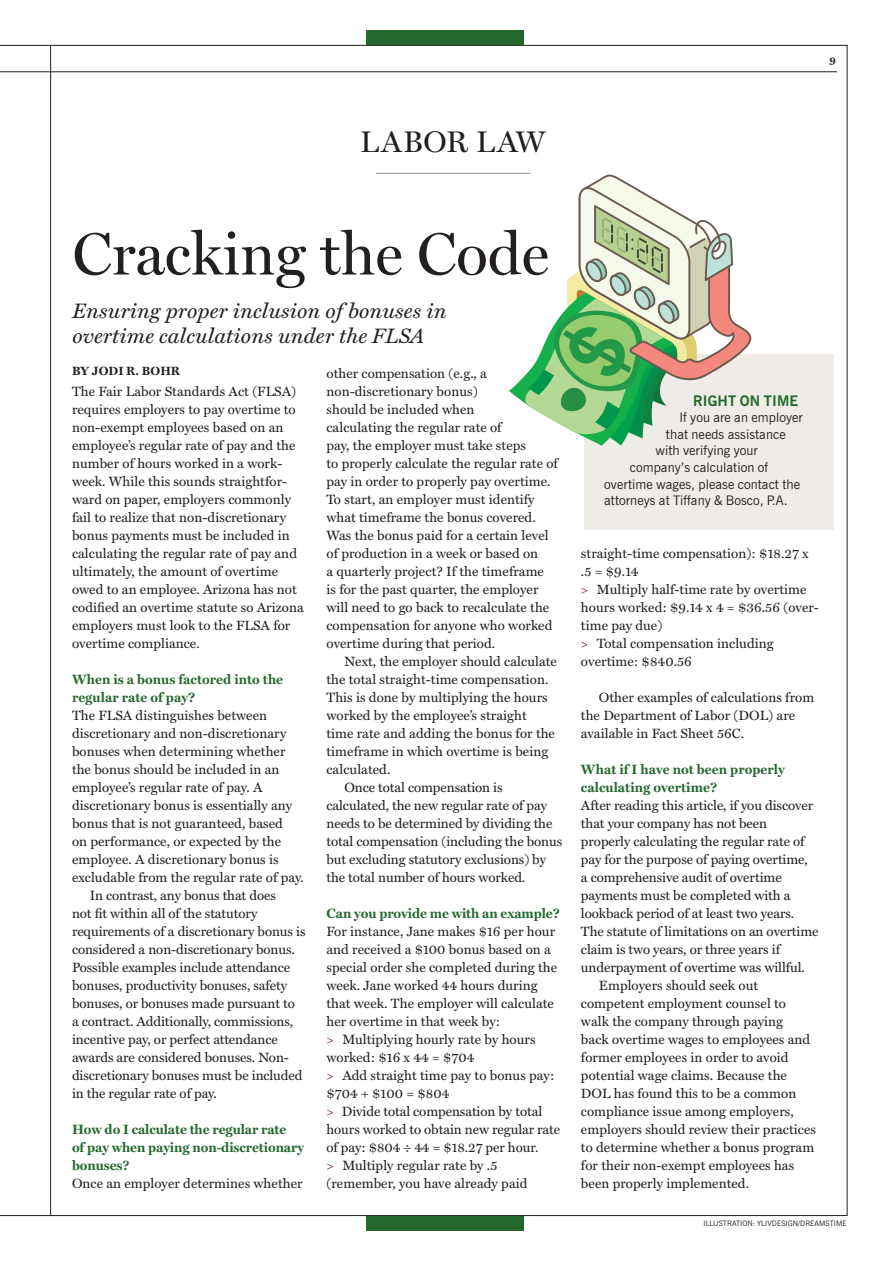
<style>
.page{position:relative;width:891px;height:1269px;background:#fff}
.page>*{position:absolute;margin:0;border:0;box-sizing:border-box;transform-origin:0 0}
.t1{font:60.15px "Miller Display";color:#231f20}
.t2{font:30px "Miller Display";letter-spacing:.03em;color:#231f20}
.t3{font:italic 21px/25.5px "Miller Text";letter-spacing:.01em;color:#231f20}
.t4{font:700 14.55px "News Gothic BT";letter-spacing:.005em;color:#24682c}
.t5{font:13.5px/18px "Miller Text";letter-spacing:.005em;color:#231f20}
.t6{font:700 13.5px/18px "Miller Text";letter-spacing:-.005em;color:#24682c}
.t7{font:13.2px "News Gothic BT";letter-spacing:.005em;color:#231f20}
.t8{font:700 12px "Miller Text";letter-spacing:.005em;color:#231f20}
.t9{font:700 10.5px "Miller Text";color:#231f20}
.t10{font:7.5px "News Gothic BT";letter-spacing:.005em;color:#231f20}
.s1{font-size:12.75px;color:#7d1937}
</style>
<div class="page">
<div style="left:584px;top:354px;width:249px;height:176px;background:#efebe7"></div>
<svg style="left:509px;top:175px;width:242px;height:271px"></svg>
<div style="left:367px;top:30px;width:157px;height:15px;background:#24682c"></div>
<div style="left:367px;top:1216px;width:157px;height:15px;background:#24682c"></div>
<hr style="left:0;top:45px;width:848px;height:1px;background:#231f20">
<hr style="left:847px;top:45px;width:1px;height:1171px;background:#231f20">
<hr style="left:50px;top:45px;width:1px;height:1171px;background:#231f20">
<hr style="left:0;top:1215px;width:848px;height:1px;background:#231f20">
<hr style="left:0;top:72px;width:837px;height:1px;background:#231f20">
<hr style="left:376px;top:173px;width:154px;height:1px;background:#8d8f92">
<h2 class="t2" style="left:360px;top:124px;width:187px">LABOR LAW</h2>
<p class="t9" style="left:830px;top:54px;width:8px">9</p>
<h1 class="t1" style="left:72px;top:219px;width:478px">Cracking the Code</h1>
<h3 class="t3" style="left:72px;top:298px;width:376px">Ensuring proper inclusion of bonuses in overtime calculations under the FLSA</h3>
<p class="t8" style="left:72px;top:364px;width:110px">BY JODI R. BOHR</p>
<p class="t5" style="left:72px;top:383px;width:233px">The Fair Labor Standards Act (FLSA) requires employers to pay overtime to non-exempt employees based on an employee’s regular rate of pay and the number of hours worked in a work&shy;week. While this sounds straightfor&shy;ward on paper, employers commonly fail to realize that non-discretionary bonus payments must be included in calculating the regular rate of pay and ultimately, the amount of overtime owed to an employee. Arizona has not codified an overtime statute so Arizona employers must look to the FLSA for overtime compliance.</p>
<p class="t6" style="left:72px;top:671px;width:213px">When is a bonus factored into the regular rate of pay?</p>
<p class="t5" style="left:72px;top:707px;width:197px">The FLSA distinguishes between</p>
<p class="t5" style="left:72px;top:725px;width:216px">discretionary and non-discretionary</p>
<p class="t5" style="left:72px;top:743px;width:215px">bonuses when determining whether</p>
<p class="t5" style="left:72px;top:761px;width:209px">the bonus should be included in an</p>
<p class="t5" style="left:72px;top:779px;width:192px">employee’s regular rate of pay. A</p>
<p class="t5" style="left:72px;top:797px;width:222px">discretionary bonus is essentially any</p>
<p class="t5" style="left:72px;top:815px;width:212px">bonus that is not guaranteed, based</p>
<p class="t5" style="left:72px;top:833px;width:211px">on performance, or expected by the</p>
<p class="t5" style="left:72px;top:851px;width:208px">employee. A discretionary bonus is</p>
<p class="t5" style="left:72px;top:869px;width:233px">excludable from the regular rate of pay.</p>
<p class="t5" style="left:90px;top:887px;width:187px">In contrast, any bonus that does</p>
<p class="t5" style="left:72px;top:905px;width:187px">not fit within all of the statutory</p>
<p class="t5" style="left:72px;top:923px;width:235px">requirements of a discretionary bonus is</p>
<p class="t5" style="left:72px;top:941px;width:224px">considered a non-discretionary bonus.</p>
<p class="t5" style="left:72px;top:959px;width:220px">Possible examples include attendance</p>
<p class="t5" style="left:72px;top:977px;width:217px">bonuses, productivity bonuses, safety</p>
<p class="t5" style="left:72px;top:995px;width:224px">bonuses, or bonuses made pursuant to</p>
<p class="t5" style="left:72px;top:1013px;width:223px">a contract. Additionally, commissions,</p>
<p class="t5" style="left:72px;top:1031px;width:207px">incentive pay, or perfect attendance</p>
<p class="t5" style="left:72px;top:1049px;width:218px">awards are considered bonuses. Non-</p>
<p class="t5" style="left:72px;top:1067px;width:232px">discretionary bonuses must be included</p>
<p class="t5" style="left:72px;top:1085px;width:146px">in the regular rate of pay.</p>
<p class="t6" style="left:72px;top:1121px;width:234px">How do I calculate the regular rate<br>of pay when paying non-discretionary bonuses?</p>
<p class="t5" style="left:72px;top:1175px;width:232px">Once an employer determines whether</p>
<p class="t5" style="left:327px;top:365px;width:233px">other compensation (e.g., a non-discretionary bonus)<br>should be included when<br>calculating the regular rate of<br>pay, the employer must take steps<br>to properly calculate the regular rate of pay in order to properly pay overtime.<br>To start, an employer must identify what timeframe the bonus covered.<br>Was the bonus paid for a certain level of production in a week or based on<br>a quarterly project? If the timeframe<br>is for the past quarter, the employer will need to go back to recalculate the compensation for anyone who worked overtime during that period.</p>
<p class="t5" style="left:344px;top:652px;width:214px">Next, the employer should calculate</p>
<p class="t5" style="left:327px;top:670px;width:223px">the total straight-time compensation.</p>
<p class="t5" style="left:327px;top:688px;width:223px">This is done by multiplying the hours</p>
<p class="t5" style="left:327px;top:706px;width:202px">worked by the employee’s straight</p>
<p class="t5" style="left:327px;top:724px;width:230px">time rate and adding the bonus for the</p>
<p class="t5" style="left:327px;top:742px;width:223px">timeframe in which overtime is being</p>
<p class="t5" style="left:327px;top:760px;width:65px">calculated.</p>
<p class="t5" style="left:344px;top:778px;width:160px">Once total compensation is</p>
<p class="t5" style="left:327px;top:796px;width:222px">calculated, the new regular rate of pay</p>
<p class="t5" style="left:327px;top:814px;width:227px">needs to be determined by dividing the</p>
<p class="t5" style="left:327px;top:832px;width:237px">total compensation (including the bonus</p>
<p class="t5" style="left:327px;top:850px;width:221px">but excluding statutory exclusions) by</p>
<p class="t5" style="left:327px;top:868px;width:200px">the total number of hours worked.</p>
<p class="t6" style="left:327px;top:904px;width:235px">Can you provide me with an example?</p>
<p class="t5" style="left:326px;top:922px;width:235px">For instance, Jane makes $16 per hour and received a $100 bonus based on a special order she completed during the week. Jane worked 44 hours during that week. The employer will calculate her overtime in that week by:<br><span class="s1">&gt;</span> Multiplying hourly rate by hours worked: $16 x 44 = $704<br><span class="s1">&gt;</span> Add straight time pay to bonus pay: $704 + $100 = $804<br><span class="s1">&gt;</span> Divide total compensation by total hours worked to obtain new regular rate of pay: $804 ÷ 44 = $18.27 per hour.<br><span class="s1">&gt;</span> Multiply regular rate by .5 (remember, you have already paid</p>
<p class="t4" style="left:693px;top:392px;width:107px">RIGHT ON TIME</p>
<p class="t7" style="left:679px;top:410px;width:125px">If you are an employer</p>
<p class="t7" style="left:666px;top:426px;width:121px">that needs assistance</p>
<p class="t7" style="left:655px;top:443px;width:104px">with verifying your</p>
<p class="t7" style="left:630px;top:459px;width:140px">company’s calculation of</p>
<p class="t7" style="left:604px;top:476px;width:197px">overtime wages, please contact the</p>
<p class="t7" style="left:604px;top:492px;width:185px">attorneys at Tiffany &amp; Bosco, P.A.</p>
<p class="t5" style="left:581px;top:545px;width:240px">straight-time compensation): $18.27 x .5 = $9.14<br><span class="s1">&gt;</span> Multiply half-time rate by overtime hours worked: $9.14 x 4 = $36.56 (over&shy;time pay due)<br><span class="s1">&gt;</span> Total compensation including overtime: $840.56</p>
<p class="t5" style="left:581px;top:689px;width:235px;text-indent:18px">Other examples of calculations from the Department of Labor (DOL) are available in Fact Sheet 56C.</p>
<p class="t6" style="left:581px;top:761px;width:205px">What if I have not been properly calculating overtime?</p>
<p class="t5" style="left:581px;top:797px;width:234px">After reading this article, if you discover</p>
<p class="t5" style="left:581px;top:815px;width:188px">that your company has not been</p>
<p class="t5" style="left:581px;top:833px;width:225px">properly calculating the regular rate of</p>
<p class="t5" style="left:581px;top:851px;width:229px">pay for the purpose of paying overtime,</p>
<p class="t5" style="left:581px;top:869px;width:202px">a comprehensive audit of overtime</p>
<p class="t5" style="left:581px;top:887px;width:211px">payments must be completed with a</p>
<p class="t5" style="left:581px;top:905px;width:215px">lookback period of at least two years.</p>
<p class="t5" style="left:581px;top:923px;width:239px">The statute of limitations on an overtime</p>
<p class="t5" style="left:581px;top:941px;width:201px">claim is two years, or three years if</p>
<p class="t5" style="left:581px;top:959px;width:225px">underpayment of overtime was willful.</p>
<p class="t5" style="left:599px;top:977px;width:161px">Employers should seek out</p>
<p class="t5" style="left:581px;top:995px;width:207px">competent employment counsel to</p>
<p class="t5" style="left:581px;top:1013px;width:204px">walk the company through paying</p>
<p class="t5" style="left:581px;top:1031px;width:231px">back overtime wages to employees and</p>
<p class="t5" style="left:581px;top:1049px;width:209px">former employees in order to avoid</p>
<p class="t5" style="left:581px;top:1067px;width:207px">potential wage claims. Because the</p>
<p class="t5" style="left:581px;top:1085px;width:217px">DOL has found this to be a common</p>
<p class="t5" style="left:581px;top:1103px;width:214px">compliance issue among employers,</p>
<p class="t5" style="left:581px;top:1121px;width:237px">employers should review their practices</p>
<p class="t5" style="left:581px;top:1139px;width:235px">to determine whether a bonus program</p>
<p class="t5" style="left:581px;top:1157px;width:215px">for their non-exempt employees has</p>
<p class="t5" style="left:581px;top:1175px;width:170px">been properly implemented.</p>
<p class="t10" style="left:703px;top:1219px;width:145px">ILLUSTRATION: YLIVDESIGN/DREAMSTIME</p>
</div>
